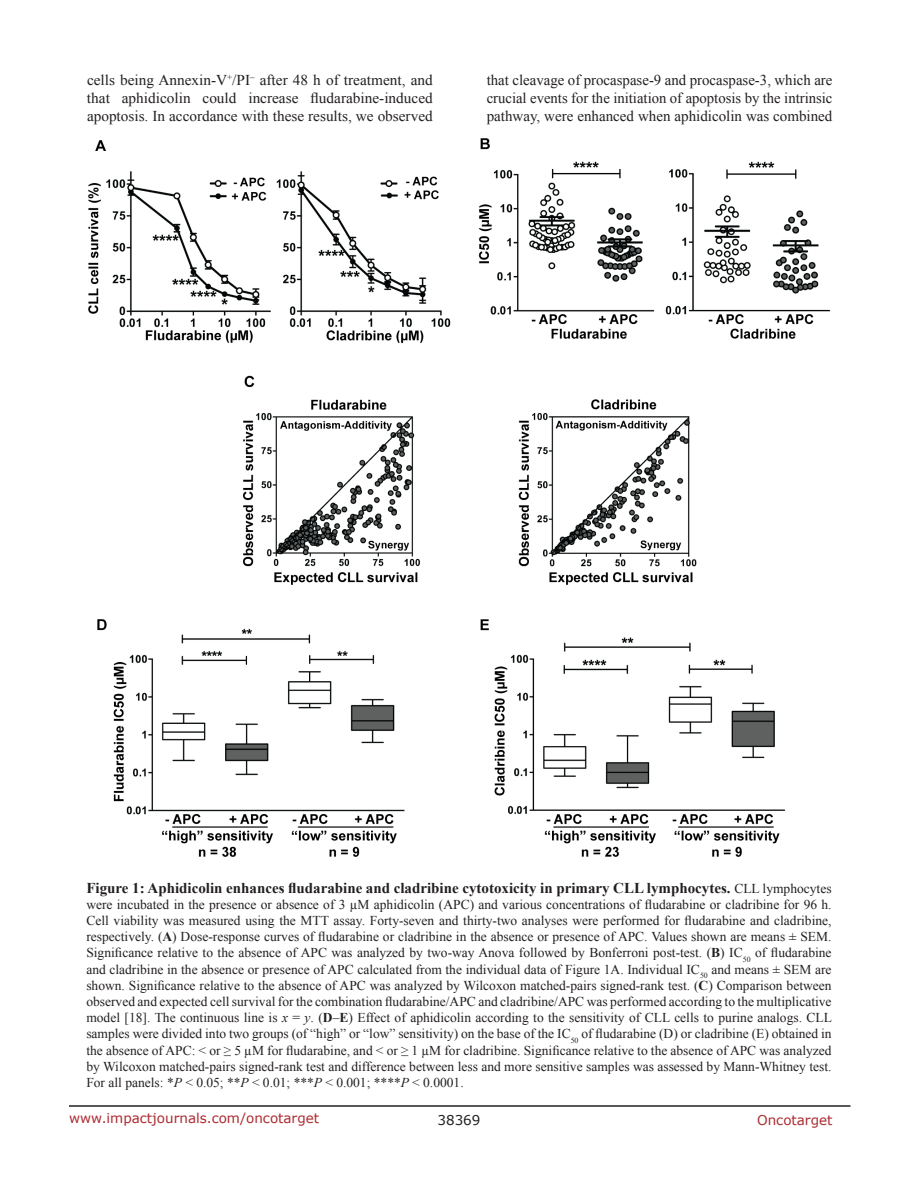
<style>
.page{position:relative;width:918px;height:1188px;background:#fff}
.page>*{position:absolute;margin:0;border:0;box-sizing:border-box;transform-origin:0 0}
.t1{font:15px/18px "Times New Roman";color:#231f20;text-align:justify}
.t2{font:700 15px "Times New Roman";color:#231f20}
.t3{font:13.5px/16.2px "Times New Roman";color:#231f20;text-align:justify}
.t4{font:13.5px "Verdana";color:#ac2b31}
.t5{font:13.5px "Verdana";color:#231f20}
.s1{font-weight:400;font-size:13.5px}
.s2{font-weight:700}
.s3{font-style:italic}
</style>
<div class="page">
<hr style="left:69px;top:1105px;width:781px;height:2px;background:#231f20">
<img style="left:89px;top:138px;width:740px;height:719px">
<p class="t1" style="left:87px;top:71px;width:347px">cells being Annexin-V<sup>+</sup>/PI<sup>–</sup> after 48 h of treatment, and that aphidicolin could increase fludarabine-induced apoptosis. In accordance with these results, we observed</p>
<p class="t1" style="left:487px;top:71px;width:347px">that cleavage of procaspase-9 and procaspase-3, which are crucial events for the initiation of apoptosis by the intrinsic pathway, were enhanced when aphidicolin was combined</p>
<p class="t2" style="left:86px;top:877px;width:747px">Figure 1: Aphidicolin enhances fludarabine and cladribine cytotoxicity in primary CLL lymphocytes. <span class="s1">CLL lymphocytes</span></p>
<p class="t3" style="left:86px;top:896px;width:747px">were incubated in the presence or absence of 3 µM aphidicolin (APC) and various concentrations of fludarabine or cladribine for 96 h.<br>Cell viability was measured using the MTT assay. Forty-seven and thirty-two analyses were performed for fludarabine and cladribine, respectively. (<span class="s2">A</span>) Dose-response curves of fludarabine or cladribine in the absence or presence of APC. Values shown are means ± SEM.<br>Significance relative to the absence of APC was analyzed by two-way Anova followed by Bonferroni post-test. (<span class="s2">B</span>) IC<sub>50</sub> of fludarabine and cladribine in the absence or presence of APC calculated from the individual data of Figure 1A. Individual IC<sub>50</sub> and means ± SEM are shown. Significance relative to the absence of APC was analyzed by Wilcoxon matched-pairs signed-rank test. (<span class="s2">C</span>) Comparison between observed and expected cell survival for the combination fludarabine/APC and cladribine/APC was performed according to the multiplicative model [18]. The continuous line is <span class="s3">x</span> = <span class="s3">y</span>. (<span class="s2">D</span>–<span class="s2">E</span>) Effect of aphidicolin according to the sensitivity of CLL cells to purine analogs. CLL samples were divided into two groups (of “high” or “low” sensitivity) on the base of the IC<sub>50</sub> of fludarabine (D) or cladribine (E) obtained in the absence of APC: &lt; or ≥ 5 µM for fludarabine, and &lt; or ≥ 1 µM for cladribine. Significance relative to the absence of APC was analyzed by Wilcoxon matched-pairs signed-rank test and difference between less and more sensitive samples was assessed by Mann-Whitney test.<br>For all panels: *<span class="s3">P</span> &lt; 0.05; **<span class="s3">P</span> &lt; 0.01; ***<span class="s3">P</span> &lt; 0.001; ****<span class="s3">P</span> &lt; 0.0001.</p>
<p class="t4" style="left:69px;top:1109px;width:252px">www.impactjournals.com/oncotarget</p>
<p class="t5" style="left:438px;top:1111px;width:44px">38369</p>
<p class="t4" style="left:757px;top:1111px;width:77px">Oncotarget</p>
</div>
